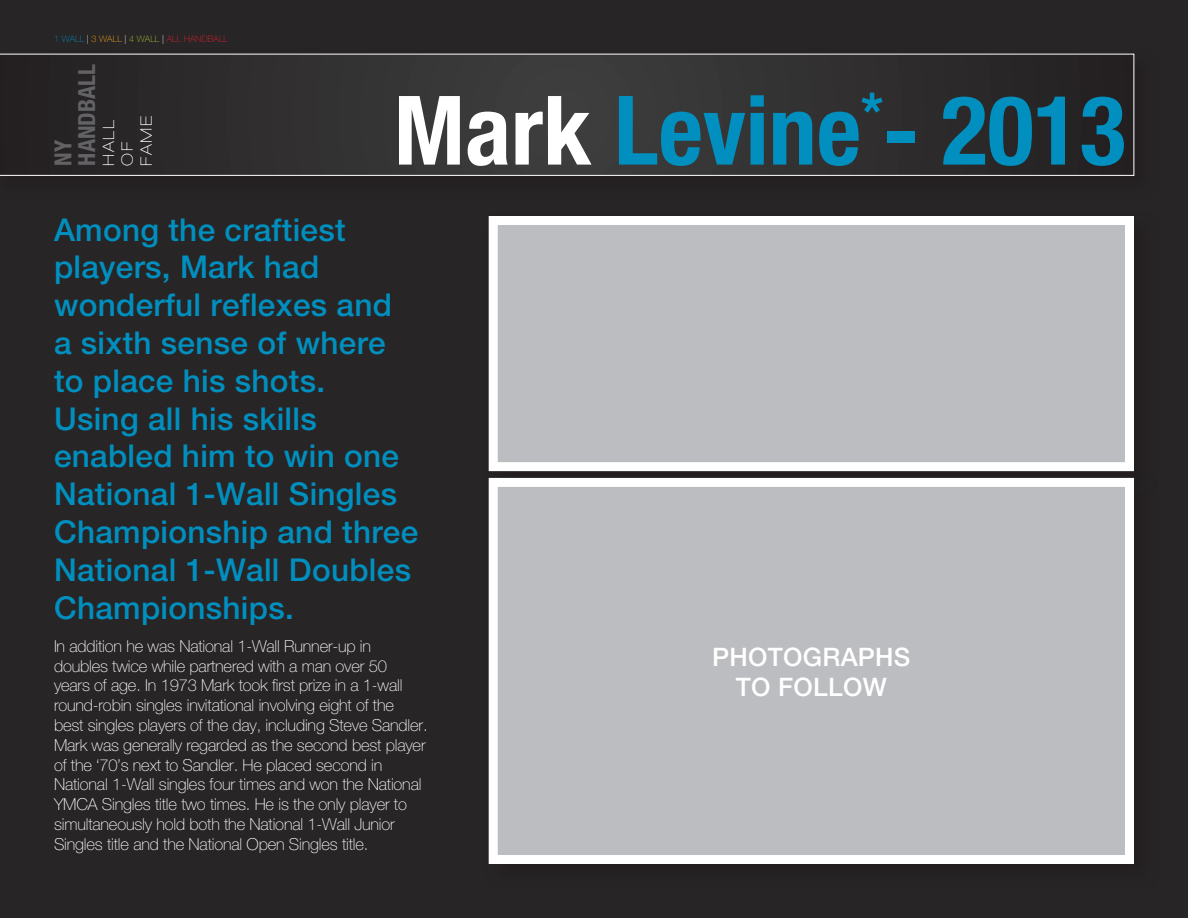
<style>
.page{position:relative;width:1188px;height:918px;background:#282526}
.page>*{position:absolute;margin:0;border:0;box-sizing:border-box;transform-origin:0 0}
.t1{font:700 condensed 96px "Helvetica Neue LT Std";color:#008fbe}
.t2{font:500 31.5px/37.8px "Helvetica Neue LT";letter-spacing:.01em;color:#008fbe}
.t3{font:500 25.5px/30.6px "Helvetica Neue LT";letter-spacing:.01em;color:#fff;text-align:center}
.t4{font:700 condensed 23.55px/23.7px "Helvetica Neue LT Std";color:#636366}
.t5{font:100 16.5px/19.8px "Helvetica Neue LT";letter-spacing:-.01em;color:#fff}
.t6{font:100 expanded 15.75px/18.9px "Helvetica Neue LT";letter-spacing:.1em;color:#fff}
.t7{font:100 9px "Helvetica Neue LT";letter-spacing:.01em;color:#da2031}
.s1{color:#008fbe}
.s2{color:#fff}
.s3{color:#f9a91b}
.s4{color:#a9c638}
</style>
<div class="page">
<div style="left:0;top:49px;width:1160px;height:153px;background:#231f20"></div>
<svg style="left:0;top:54px;width:1134px;height:121px"></svg>
<div style="left:484px;top:211px;width:675px;height:286px;background:#231f20"></div>
<div style="left:489px;top:216px;width:645px;height:255px;background:#bcbdc0;border:9px solid #fff"></div>
<div style="left:484px;top:473px;width:675px;height:416px;background:#231f20"></div>
<div style="left:489px;top:478px;width:645px;height:386px;background:#bcbdc0;border:9px solid #fff"></div>
<p class="t7" style="left:54px;top:33px;width:176px"><span class="s1">1 WALL</span> <span class="s2">|</span> <span class="s3">3 WALL</span> <span class="s2">|</span> <span class="s4">4 WALL</span> <span class="s2">|</span> ALL HANDBALL</p>
<h3 class="t4" style="left:51px;top:166px;width:103px;rotate:-90deg">NY<br>HANDBALL</h3>
<p class="t6" style="left:99px;top:166px;width:51px;rotate:-90deg">HALL<br>OF<br>FAME</p>
<h1 class="t1" style="left:394px;top:72px;width:733px"><span class="s2">Mark</span> Levine<sup>*</sup>- 2013</h1>
<h2 class="t2" style="left:54px;top:210px;width:366px">Among the craftiest players, Mark had wonderful reflexes and<br>a sixth sense of where to place his shots.<br>Using all his skills enabled him to win one<br>National 1-Wall Singles<br>Championship and three<br>National 1-Wall Doubles<br>Championships.</h2>
<p class="t5" style="left:54px;top:636px;width:375px">In addition he was National 1-Wall Runner-up in doubles twice while partnered with a man over 50<br>years of age. In 1973 Mark took first prize in a 1-wall round-robin singles invitational involving eight of the best singles players of the day, including Steve Sandler.<br>Mark was generally regarded as the second best player of the ‘70’s next to Sandler. He placed second in National 1-Wall singles four times and won the National YMCA Singles title two times. He is the only player to simultaneously hold both the National 1-Wall Junior Singles title and the National Open Singles title.</p>
<h3 class="t3" style="left:712px;top:641px;width:200px">PHOTOGRAPHS<br>TO FOLLOW</h3>
</div>
